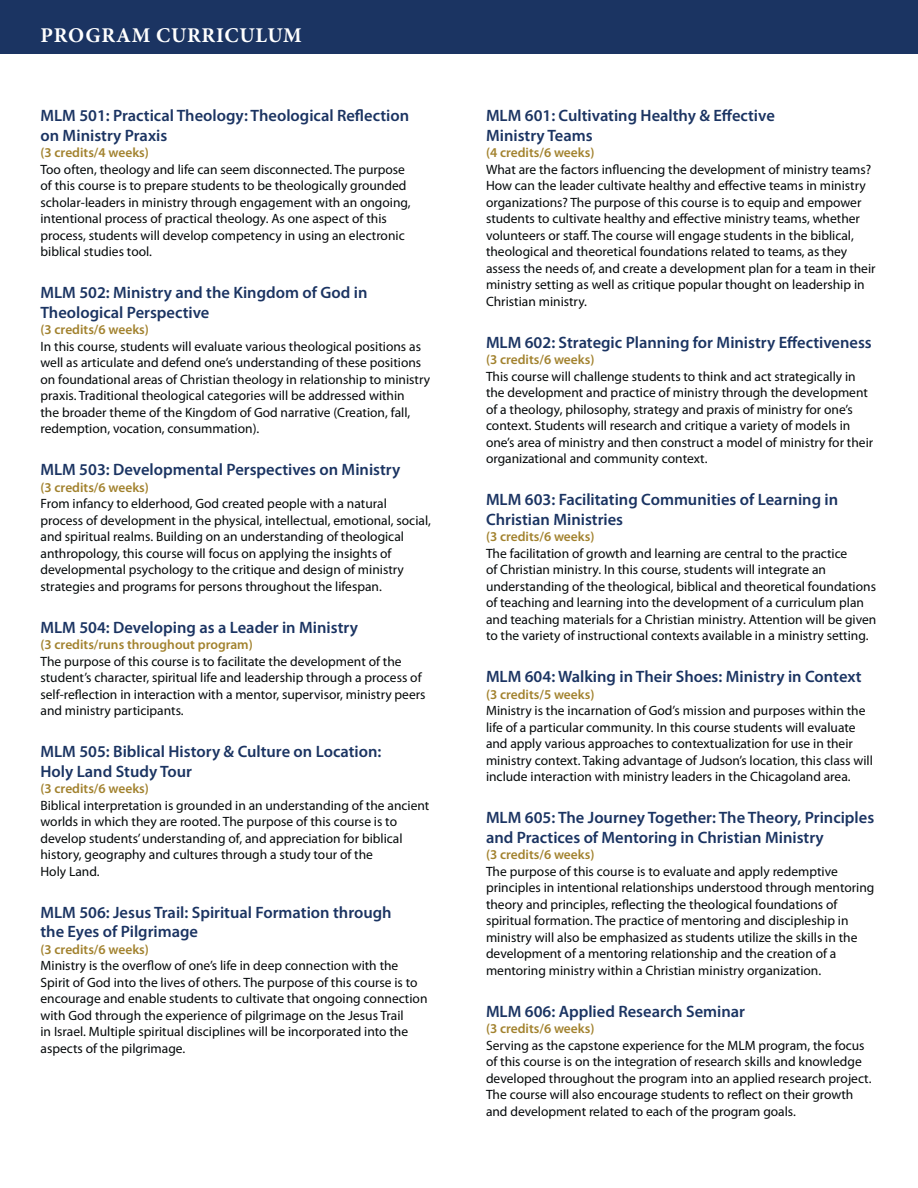
<style>
.page{position:relative;width:918px;height:1188px;background:#fff}
.page>*{position:absolute;margin:0;border:0;box-sizing:border-box;transform-origin:0 0}
.t1{font:700 21px "Minion Pro";letter-spacing:.035em;color:#fff}
.t2{font:600 16.5px/19.5px "Myriad Pro";color:#1b3462}
.t3{font:13.5px/16.5px "Myriad Pro";color:#040809}
.t4{font:600 13.5px "Myriad Pro";color:#a2822e}
</style>
<div class="page">
<div style="left:0;top:0;width:918px;height:54px;background:#1b3462"></div>
<h1 class="t1" style="left:41px;top:23px;width:263px">PROGRAM CURRICULUM</h1>
<p class="t2" style="left:41px;top:107px;width:370px">MLM 501: Practical Theology: Theological Reflection on Ministry Praxis</p>
<p class="t4" style="left:41px;top:148px;width:110px">(3 credits/4 weeks)</p>
<p class="t3" style="left:41px;top:162px;width:372px">Too often, theology and life can seem disconnected. The purpose of this course is to prepare students to be theologically grounded scholar-leaders in ministry through engagement with an ongoing, intentional process of practical theology. As one aspect of this process, students will develop competency in using an electronic biblical studies tool.</p>
<p class="t2" style="left:41px;top:284px;width:329px">MLM 502: Ministry and the Kingdom of God in<br>Theological Perspective</p>
<p class="t4" style="left:41px;top:325px;width:110px">(3 credits/6 weeks)</p>
<p class="t3" style="left:41px;top:339px;width:391px">In this course, students will evaluate various theological positions as well as articulate and defend one’s understanding of these positions on foundational areas of Christian theology in relationship to ministry praxis. Traditional theological categories will be addressed within<br>the broader theme of the Kingdom of God narrative (Creation, fall, redemption, vocation, consummation).</p>
<p class="t2" style="left:41px;top:461px;width:361px">MLM 503: Developmental Perspectives on Ministry</p>
<p class="t4" style="left:41px;top:482px;width:110px">(3 credits/6 weeks)</p>
<p class="t3" style="left:41px;top:497px;width:392px">From infancy to elderhood, God created people with a natural process of development in the physical, intellectual, emotional, social, and spiritual realms. Building on an understanding of theological anthropology, this course will focus on applying the insights of developmental psychology to the critique and design of ministry strategies and programs for persons throughout the lifespan.</p>
<p class="t2" style="left:41px;top:619px;width:319px">MLM 504: Developing as a Leader in Ministry</p>
<p class="t4" style="left:41px;top:640px;width:214px">(3 credits/runs throughout program)</p>
<p class="t3" style="left:41px;top:654px;width:387px">The purpose of this course is to facilitate the development of the student’s character, spiritual life and leadership through a process of self-reflection in interaction with a mentor, supervisor, ministry peers and ministry participants.</p>
<p class="t2" style="left:41px;top:743px;width:342px">MLM 505: Biblical History &amp; Culture on Location:<br>Holy Land Study Tour</p>
<p class="t4" style="left:41px;top:784px;width:110px">(3 credits/6 weeks)</p>
<p class="t3" style="left:41px;top:798px;width:390px">Biblical interpretation is grounded in an understanding of the ancient worlds in which they are rooted. The purpose of this course is to develop students’ understanding of, and appreciation for biblical history, geography and cultures through a study tour of the<br>Holy Land.</p>
<p class="t2" style="left:41px;top:904px;width:353px">MLM 506: Jesus Trail: Spiritual Formation through the Eyes of Pilgrimage</p>
<p class="t4" style="left:41px;top:944px;width:110px">(3 credits/6 weeks)</p>
<p class="t3" style="left:41px;top:959px;width:388px">Ministry is the overflow of one’s life in deep connection with the Spirit of God into the lives of others. The purpose of this course is to encourage and enable students to cultivate that ongoing connection with God through the experience of pilgrimage on the Jesus Trail<br>in Israel. Multiple spiritual disciplines will be incorporated into the aspects of the pilgrimage.</p>
<p class="t2" style="left:486px;top:107px;width:290px">MLM 601: Cultivating Healthy &amp; Effective<br>Ministry Teams</p>
<p class="t4" style="left:486px;top:148px;width:110px">(4 credits/6 weeks)</p>
<p class="t3" style="left:486px;top:162px;width:391px">What are the factors influencing the development of ministry teams?<br>How can the leader cultivate healthy and effective teams in ministry organizations? The purpose of this course is to equip and empower students to cultivate healthy and effective ministry teams, whether volunteers or staff. The course will engage students in the biblical, theological and theoretical foundations related to teams, as they assess the needs of, and create a development plan for a team in their ministry setting as well as critique popular thought on leadership in Christian ministry.</p>
<p class="t2" style="left:486px;top:334px;width:387px">MLM 602: Strategic Planning for Ministry Effectiveness</p>
<p class="t4" style="left:486px;top:355px;width:110px">(3 credits/6 weeks)</p>
<p class="t3" style="left:486px;top:369px;width:389px">This course will challenge students to think and act strategically in the development and practice of ministry through the development of a theology, philosophy, strategy and praxis of ministry for one’s context. Students will research and critique a variety of models in one’s area of ministry and then construct a model of ministry for their organizational and community context.</p>
<p class="t2" style="left:486px;top:491px;width:354px">MLM 603: Facilitating Communities of Learning in<br>Christian Ministries</p>
<p class="t4" style="left:486px;top:532px;width:110px">(3 credits/6 weeks)</p>
<p class="t3" style="left:486px;top:546px;width:392px">The facilitation of growth and learning are central to the practice<br>of Christian ministry. In this course, students will integrate an understanding of the theological, biblical and theoretical foundations of teaching and learning into the development of a curriculum plan and teaching materials for a Christian ministry. Attention will be given to the variety of instructional contexts available in a ministry setting.</p>
<p class="t2" style="left:486px;top:668px;width:377px">MLM 604: Walking in Their Shoes: Ministry in Context</p>
<p class="t4" style="left:486px;top:689px;width:110px">(3 credits/5 weeks)</p>
<p class="t3" style="left:486px;top:704px;width:388px">Ministry is the incarnation of God’s mission and purposes within the life of a particular community. In this course students will evaluate and apply various approaches to contextualization for use in their ministry context. Taking advantage of Judson’s location, this class will include interaction with ministry leaders in the Chicagoland area.</p>
<p class="t2" style="left:486px;top:809px;width:390px">MLM 605: The Journey Together: The Theory, Principles and Practices of Mentoring in Christian Ministry</p>
<p class="t4" style="left:486px;top:850px;width:110px">(3 credits/6 weeks)</p>
<p class="t3" style="left:486px;top:864px;width:390px">The purpose of this course is to evaluate and apply redemptive principles in intentional relationships understood through mentoring theory and principles, reflecting the theological foundations of spiritual formation. The practice of mentoring and discipleship in ministry will also be emphasized as students utilize the skills in the development of a mentoring relationship and the creation of a mentoring ministry within a Christian ministry organization.</p>
<p class="t2" style="left:486px;top:1003px;width:261px">MLM 606: Applied Research Seminar</p>
<p class="t4" style="left:486px;top:1024px;width:110px">(3 credits/6 weeks)</p>
<p class="t3" style="left:486px;top:1038px;width:387px">Serving as the capstone experience for the MLM program, the focus of this course is on the integration of research skills and knowledge developed throughout the program into an applied research project.<br>The course will also encourage students to reflect on their growth and development related to each of the program goals.</p>
</div>
